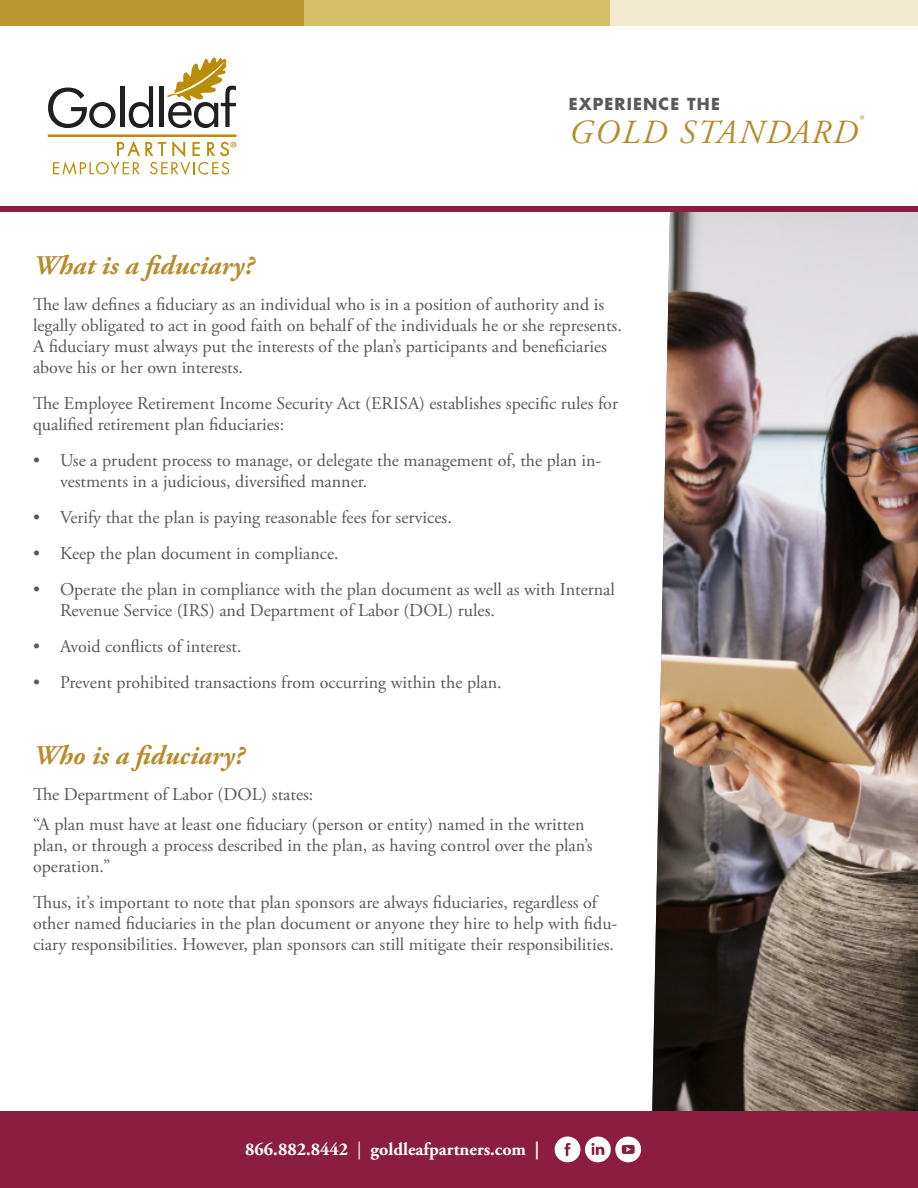
<style>
.page{position:relative;width:918px;height:1188px;background:#fff}
.page>*{position:absolute;margin:0;border:0;box-sizing:border-box;transform-origin:0 0}
.Body_Text{font:italic 33.75px "Adobe Garamond Pro";letter-spacing:.065em;color:#b88c2d}
.t1{font:italic 700 27px "Adobe Garamond Pro";color:#b88c2d}
.t2{font:18px/21px "Adobe Garamond Pro";color:#57585a}
.Body_Text_White{font:700 18px "Adobe Garamond Pro";color:#fff}
.Body_Text-2{font:700 16.2px "Futura";letter-spacing:.07em;color:#58595b}
.Body_Text-3{font:italic 15.75px "Adobe Garamond Pro";color:#b88c2d}
.s1{font-weight:400}
</style>
<div class="page">
<img style="left:652px;top:212px;width:266px;height:899px">
<div style="left:0;top:1111px;width:918px;height:77px;background:#8b1d40"></div>
<div style="left:0;top:206px;width:918px;height:6px;background:#8b1d40"></div>
<div style="left:555px;top:1137px;width:25px;height:25px;background:#fff;border-radius:50%"></div>
<svg style="left:564px;top:1143px;width:7px;height:13px"></svg>
<div style="left:615px;top:1137px;width:26px;height:25px;background:#fff;border-radius:50%"></div>
<svg style="left:622px;top:1145px;width:13px;height:9px"></svg>
<div style="left:585px;top:1137px;width:26px;height:25px;background:#fff;border-radius:50%"></div>
<svg style="left:591px;top:1143px;width:13px;height:12px"></svg>
<svg style="left:48px;top:88px;width:67px;height:40px"></svg>
<hr style="left:120px;top:86px;width:4px;height:41px;background:#231f20">
<hr style="left:159px;top:86px;width:4px;height:41px;background:#231f20">
<svg style="left:129px;top:86px;width:24px;height:42px"></svg>
<div style="left:48px;top:135px;width:188px;height:2px;border:1px solid #bb8c07"></div>
<svg style="left:167px;top:57px;width:69px;height:71px"></svg>
<svg style="left:53px;top:141px;width:183px;height:34px"></svg>
<div style="left:0;top:0;width:305px;height:25px;background:#bb952e"></div>
<div style="left:305px;top:0;width:306px;height:25px;background:#d7be69"></div>
<div style="left:611px;top:0;width:307px;height:25px;background:#f1eace"></div>
<p class="Body_Text-2" style="left:569px;top:93px;width:153px">EXPERIENCE THE</p>
<p class="Body_Text" style="left:569px;top:112px;width:290px">GOLD STANDARD</p>
<p class="Body_Text-3" style="left:858px;top:111px;width:6px">®</p>
<p class="t1" style="left:33px;top:249px;width:222px">What is a fiduciary?</p>
<p class="t2" style="left:33px;top:294px;width:590px">The law defines a fiduciary as an individual who is in a position of authority and is legally obligated to act in good faith on behalf of the individuals he or she represents.<br>A fiduciary must always put the interests of the plan’s participants and beneficiaries above his or her own interests.</p>
<p class="t2" style="left:33px;top:393px;width:587px">The Employee Retirement Income Security Act (ERISA) establishes specific rules for qualified retirement plan fiduciaries:</p>
<p class="t2" style="left:60px;top:450px;width:543px;text-indent:-27px">• Use a prudent process to manage, or delegate the management of, the plan in&shy;vestments in a judicious, diversified manner.</p>
<p class="t2" style="left:33px;top:507px;width:420px">• Verify that the plan is paying reasonable fees for services.</p>
<p class="t2" style="left:33px;top:543px;width:307px">• Keep the plan document in compliance.</p>
<p class="t2" style="left:60px;top:579px;width:557px;text-indent:-27px">• Operate the plan in compliance with the plan document as well as with Internal<br>Revenue Service (IRS) and Department of Labor (DOL) rules.</p>
<p class="t2" style="left:33px;top:636px;width:210px">• Avoid conflicts of interest.</p>
<p class="t2" style="left:33px;top:672px;width:470px">• Prevent prohibited transactions from occurring within the plan.</p>
<p class="t1" style="left:33px;top:740px;width:213px">Who is a fiduciary?</p>
<p class="t2" style="left:33px;top:784px;width:282px">The Department of Labor (DOL) states:</p>
<p class="t2" style="left:33px;top:814px;width:561px">“A plan must have at least one fiduciary (person or entity) named in the written plan, or through a process described in the plan, as having control over the plan’s operation.”</p>
<p class="t2" style="left:33px;top:892px;width:586px">Thus, it’s important to note that plan sponsors are always fiduciaries, regardless of other named fiduciaries in the plan document or anyone they hire to help with fidu&shy;ciary responsibilities. However, plan sponsors can still mitigate their responsibilities.</p>
<p class="Body_Text_White" style="left:245px;top:1139px;width:296px">866.882.8442 <span class="s1">|</span> goldleafpartners.com |</p>
</div>
